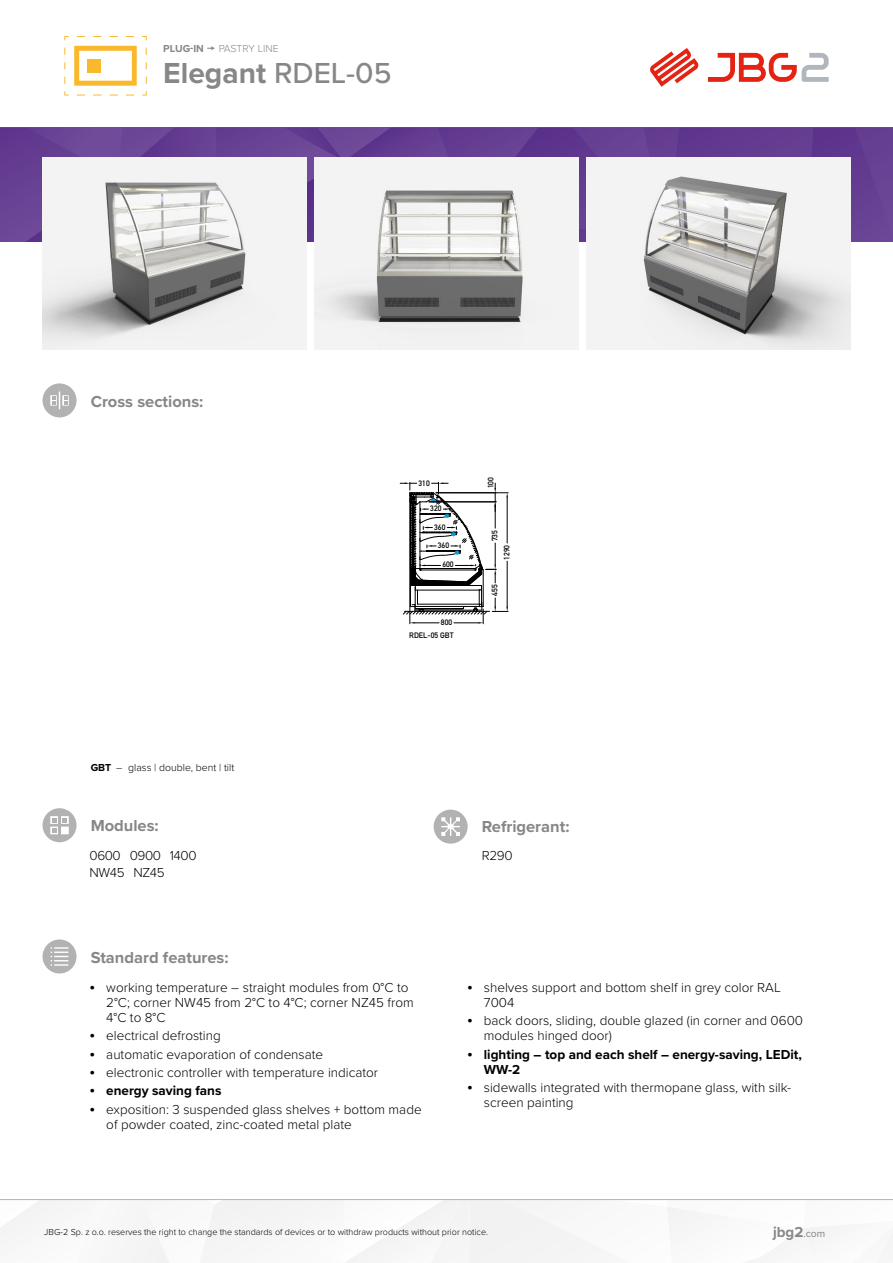
<style>
.page{position:relative;width:893px;height:1263px;background:#fff}
.page>*{position:absolute;margin:0;border:0;box-sizing:border-box;transform-origin:0 0}
.Naglowek_-_standard{font:700 30px "Proxima Nova";color:#878787}
.t1{font:700 16.5px "Proxima Nova";color:#878787}
.t2{font:700 15px "Proxima Nova";color:#878787}
.Lista_pozioma{font:300 13.5px/15px "Proxima Nova";color:#000}
.t3{font:700 13.5px/15px "Proxima Nova";color:#000}
.Lista_pozioma-2{font:300 13.5px "Proxima Nova";letter-spacing:-.03em;color:#000}
.Legenda_oszklenia{font:300 10.5px "Proxima Nova";color:#000}
.t4{font:300 10.5px "Proxima Nova";color:#878787}
.t5{font:700 10.5px "Proxima Nova";color:#878787}
.t6{font:300 9px "Proxima Nova";color:#000}
.t7{font:7.8px "DIN Mittelschrift Std";color:#000}
.s1{font-weight:500}
.s2{font-weight:700}
.s3{font-size:18px}
.s4{font-weight:300;font-size:18px}
.s5{font-weight:400;font-size:10.5px}
</style>
<div class="page">
<svg style="left:0;top:1200px;width:893px;height:63px"></svg>
<svg style="left:43px;top:939px;width:34px;height:34px"></svg>
<svg style="left:43px;top:383px;width:34px;height:34px"></svg>
<svg style="left:43px;top:808px;width:34px;height:34px"></svg>
<svg style="left:434px;top:810px;width:34px;height:34px"></svg>
<svg style="left:650px;top:49px;width:49px;height:37px"></svg>
<svg style="left:708px;top:53px;width:121px;height:29px"></svg>
<hr style="left:0;top:1199px;width:893px;height:1px;background:#afb6bd">
<svg style="left:0;top:128px;width:893px;height:114px;background:#6b4696"></svg>
<svg style="left:64px;top:46px;width:83px;height:50px"></svg>
<div style="left:87px;top:59px;width:14px;height:14px;background:#fab82d"></div>
<svg style="left:400px;top:482px;width:108px;height:142px"></svg>
<img style="left:587px;top:158px;width:263px;height:191px">
<img style="left:315px;top:158px;width:263px;height:191px">
<img style="left:43px;top:158px;width:263px;height:191px">
<p class="t5" style="left:163px;top:41px;width:42px">PLUG-IN</p>
<p class="t4" style="left:219px;top:41px;width:61px">PASTRY LINE</p>
<p class="Naglowek_-_standard" style="left:163px;top:50px;width:230px">Elegant <span class="s1">RDEL-05</span></p>
<p class="t1" style="left:91px;top:389px;width:114px">Cross sections:</p>
<p class="Legenda_oszklenia" style="left:91px;top:760px;width:145px"><span class="s2">GBT</span> – glass | double, bent | tilt</p>
<p class="t7" style="left:419px;top:478px;width:13px">310</p>
<p class="t7" style="left:430px;top:504px;width:13px">320</p>
<p class="t7" style="left:438px;top:541px;width:13px">360</p>
<p class="t7" style="left:434px;top:523px;width:13px">360</p>
<p class="t7" style="left:442px;top:560px;width:13px">600</p>
<p class="t7" style="left:441px;top:618px;width:13px">800</p>
<p class="t7" style="left:409px;top:630px;width:46px">RDEL-05 GBT</p>
<p class="t7" style="left:486px;top:488px;width:13px;rotate:-90deg">100</p>
<p class="t7" style="left:490px;top:541px;width:13px;rotate:-90deg">735</p>
<p class="t7" style="left:502px;top:560px;width:16px;rotate:-90deg">1290</p>
<p class="t7" style="left:490px;top:596px;width:13px;rotate:-90deg">455</p>
<p class="t1" style="left:91px;top:814px;width:70px">Modules:</p>
<p class="t1" style="left:482px;top:815px;width:89px">Refrigerant:</p>
<p class="Lista_pozioma-2" style="left:90px;top:846px;width:108px">0600 0900 1400</p>
<p class="Lista_pozioma-2" style="left:90px;top:862px;width:77px">NW45 NZ45</p>
<p class="t1" style="left:91px;top:945px;width:139px">Standard features:</p>
<p class="Lista_pozioma" style="left:106px;top:979px;width:309px;text-indent:-17px"><span class="s3">•</span> working temperature – straight modules from 0°C to<br>2°C; corner NW45 from 2°C to 4°C; corner NZ45 from<br>4°C to 8°C</p>
<p class="Lista_pozioma" style="left:89px;top:1027px;width:133px"><span class="s3">•</span> electrical defrosting</p>
<p class="Lista_pozioma" style="left:89px;top:1046px;width:235px"><span class="s3">•</span> automatic evaporation of condensate</p>
<p class="Lista_pozioma" style="left:89px;top:1064px;width:290px"><span class="s3">•</span> electronic controller with temperature indicator</p>
<p class="t3" style="left:89px;top:1083px;width:134px"><span class="s4">•</span> energy saving fans</p>
<p class="Lista_pozioma" style="left:106px;top:1101px;width:317px;text-indent:-17px"><span class="s3">•</span> exposition: 3 suspended glass shelves + bottom made of powder coated, zinc-coated metal plate</p>
<p class="Lista_pozioma" style="left:482px;top:848px;width:32px">R290</p>
<p class="Lista_pozioma" style="left:484px;top:979px;width:298px;text-indent:-17px"><span class="s3">•</span> shelves support and bottom shelf in grey color RAL<br>7004</p>
<p class="Lista_pozioma" style="left:484px;top:1012px;width:321px;text-indent:-17px"><span class="s3">•</span> back doors, sliding, double glazed (in corner and 0600 modules hinged door)</p>
<p class="t3" style="left:484px;top:1046px;width:319px;text-indent:-17px"><span class="s4">•</span> lighting – top and each shelf – energy-saving, LEDit,<br>WW-2</p>
<p class="Lista_pozioma" style="left:484px;top:1079px;width:309px;text-indent:-17px"><span class="s3">•</span> sidewalls integrated with thermopane glass, with silk&shy;screen painting</p>
<p class="t6" style="left:44px;top:1226px;width:445px">JBG-2 Sp. z o.o. reserves the right to change the standards of devices or to withdraw products without prior notice.</p>
<p class="t2" style="left:773px;top:1221px;width:54px">jbg2<span class="s5">.com</span></p>
</div>
